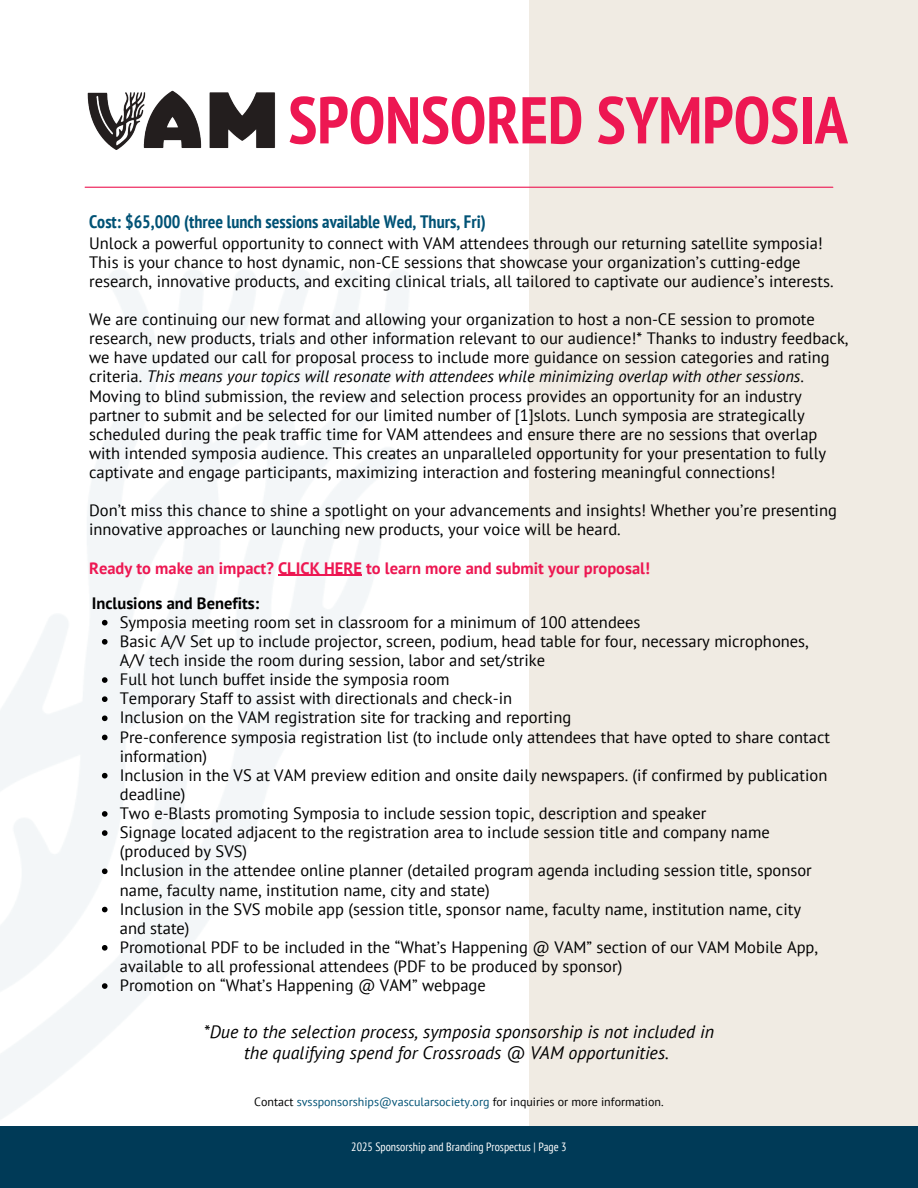
<style>
.page{position:relative;width:918px;height:1188px;background:#fff}
.page>*{position:absolute;margin:0;border:0;box-sizing:border-box;transform-origin:0 0}
.t1{font:700 condensed 66px "PT Sans";color:#ed1752}
.t2{font:italic 18px/21.3px "PT Sans";color:#000;text-align:center}
.t3{font:700 condensed 18px "PT Sans";color:#005275}
.t4{font:16.5px/19.2px "PT Sans";color:#000}
.t5{font:700 16.5px "PT Sans";color:#ed1752}
.t6{font:700 16.5px "PT Sans";color:#000}
.t7{font:12px "PT Sans";color:#000}
.t8{font:condensed 12px "PT Sans";color:#fff}
.s1{font-style:italic}
.s2{color:#005275}
</style>
<div class="page">
<div style="left:529px;top:0;width:389px;height:1188px;background:#f0ebe3"></div>
<hr style="left:85px;top:187px;width:748px;height:1px;background:#ed1752">
<img style="left:0;top:270px;width:409px;height:849px">
<div style="left:0;top:1126px;width:918px;height:62px;background:#003a57"></div>
<img style="left:87px;top:90px;width:189px;height:60px">
<hr style="left:278px;top:575px;width:84px;height:1px;background:#ed1752">
<svg style="left:102px;top:620px;width:6px;height:6px"></svg>
<svg style="left:102px;top:639px;width:6px;height:6px"></svg>
<svg style="left:102px;top:677px;width:6px;height:6px"></svg>
<svg style="left:102px;top:696px;width:6px;height:6px"></svg>
<svg style="left:102px;top:716px;width:6px;height:5px"></svg>
<svg style="left:102px;top:735px;width:6px;height:5px"></svg>
<svg style="left:102px;top:773px;width:6px;height:5px"></svg>
<svg style="left:102px;top:811px;width:6px;height:6px"></svg>
<svg style="left:102px;top:830px;width:6px;height:6px"></svg>
<svg style="left:102px;top:868px;width:6px;height:6px"></svg>
<svg style="left:102px;top:907px;width:6px;height:5px"></svg>
<svg style="left:102px;top:945px;width:6px;height:6px"></svg>
<svg style="left:102px;top:983px;width:6px;height:6px"></svg>
<h1 class="t1" style="left:288px;top:76px;width:561px">SPONSORED SYMPOSIA</h1>
<p class="t3" style="left:89px;top:210px;width:398px">Cost: $65,000 (three lunch sessions available Wed, Thurs, Fri)</p>
<p class="t4" style="left:89px;top:233px;width:746px">Unlock a powerful opportunity to connect with VAM attendees through our returning satellite symposia!<br>This is your chance to host dynamic, non-CE sessions that showcase your organization’s cutting-edge research, innovative products, and exciting clinical trials, all tailored to captivate our audience’s interests.</p>
<p class="t4" style="left:89px;top:309px;width:761px">We are continuing our new format and allowing your organization to host a non-CE session to promote research, new products, trials and other information relevant to our audience!* Thanks to industry feedback, we have updated our call for proposal process to include more guidance on session categories and rating criteria. <span class="s1">This means your topics will resonate with attendees while minimizing overlap with other sessions</span>.<br>Moving to blind submission, the review and selection process provides an opportunity for an industry partner to submit and be selected for our limited number of [1]slots. Lunch symposia are strategically scheduled during the peak traffic time for VAM attendees and ensure there are no sessions that overlap with intended symposia audience. This creates an unparalleled opportunity for your presentation to fully captivate and engage participants, maximizing interaction and fostering meaningful connections!</p>
<p class="t4" style="left:89px;top:501px;width:749px">Don’t miss this chance to shine a spotlight on your advancements and insights! Whether you’re presenting innovative approaches or launching new products, your voice will be heard.</p>
<p class="t5" style="left:89px;top:557px;width:562px">Ready to make an impact? CLICK HERE to learn more and submit your proposal!</p>
<p class="t6" style="left:92px;top:592px;width:169px">Inclusions and Benefits:</p>
<p class="t4" style="left:120px;top:612px;width:712px">Symposia meeting room set in classroom for a minimum of 100 attendees<br>Basic A/V Set up to include projector, screen, podium, head table for four, necessary microphones, A/V tech inside the room during session, labor and set/strike<br>Full hot lunch buffet inside the symposia room<br>Temporary Staff to assist with directionals and check-in<br>Inclusion on the VAM registration site for tracking and reporting<br>Pre-conference symposia registration list (to include only attendees that have opted to share contact information)<br>Inclusion in the VS at VAM preview edition and onsite daily newspapers. (if confirmed by publication deadline)<br>Two e-Blasts promoting Symposia to include session topic, description and speaker<br>Signage located adjacent to the registration area to include session title and company name (produced by SVS)<br>Inclusion in the attendee online planner (detailed program agenda including session title, sponsor name, faculty name, institution name, city and state)<br>Inclusion in the SVS mobile app (session title, sponsor name, faculty name, institution name, city and state)<br>Promotional PDF to be included in the “What’s Happening @ VAM” section of our VAM Mobile App, available to all professional attendees (PDF to be produced by sponsor)<br>Promotion on “What’s Happening @ VAM” webpage</p>
<p class="t2" style="left:204px;top:1020px;width:512px">*Due to the selection process, symposia sponsorship is not included in the qualifying spend for Crossroads @ VAM opportunities.</p>
<p class="t7" style="left:254px;top:1094px;width:411px">Contact <span class="s2">svssponsorships@vascularsociety.org</span> for inquiries or more information.</p>
<p class="t8" style="left:351px;top:1139px;width:217px">2025 Sponsorship and Branding Prospectus | Page 3</p>
</div>
